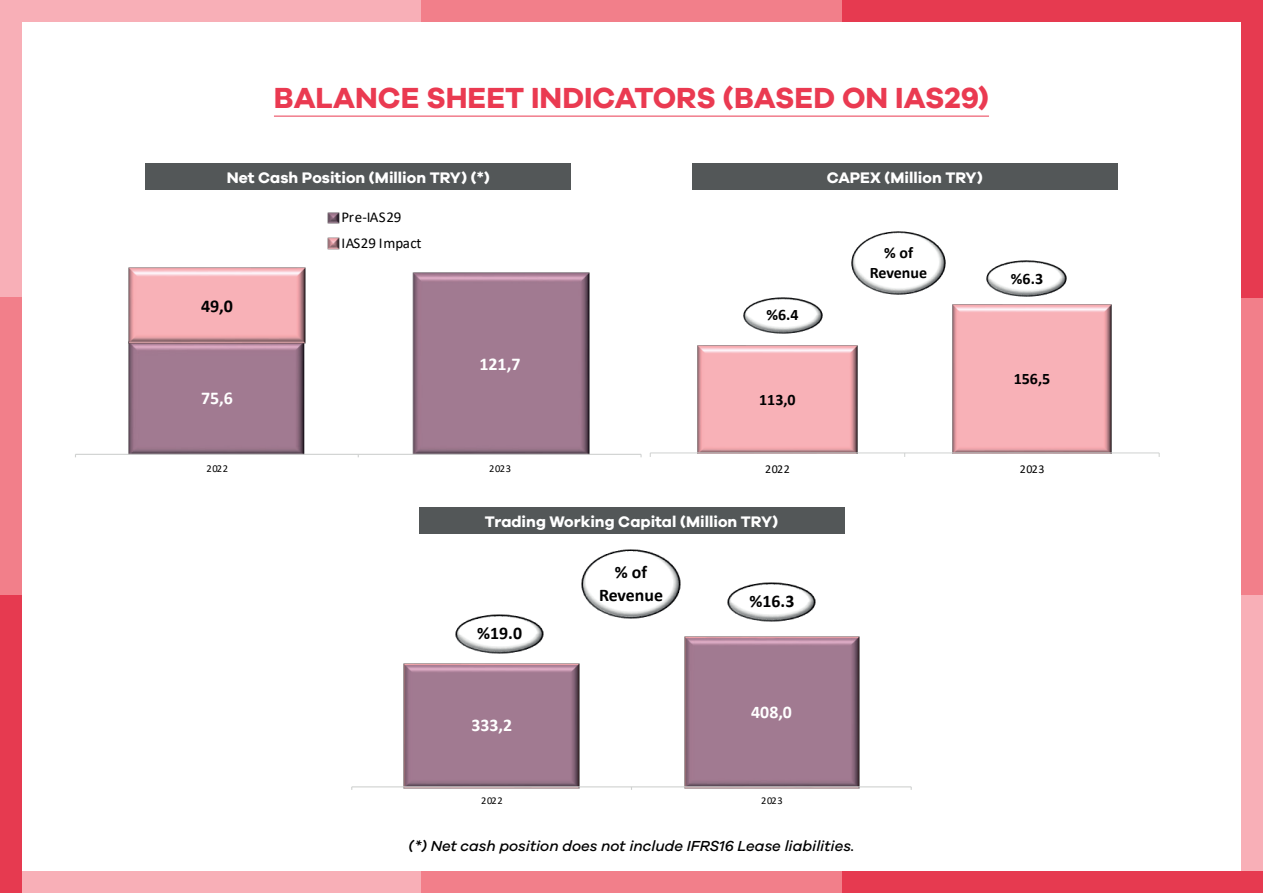
<style>
.page{position:relative;width:1263px;height:893px;background:#fff}
.page>*{position:absolute;margin:0;border:0;box-sizing:border-box;transform-origin:0 0}
.t1{font:700 30px "Galano Grotesque";color:#ea3a51}
.t2{font:700 18px "Calibri";color:#fff}
.t3{font:700 18px "Calibri";color:#000001}
.t4{font:700 17.85px/22.2px "Calibri";letter-spacing:.005em;color:#000001;text-align:center}
.t5{font:700 17.85px "Calibri";color:#fff}
.t6{font:700 16.05px/20px "Calibri";color:#000001;text-align:center}
.t7{font:700 15.75px "Galano Grotesque";color:#fff}
.t8{font:italic 500 15px "Galano Grotesque";color:#000001}
.t9{font:15px/25.5px "Calibri";color:#000001}
.t10{font:12px "Calibri";letter-spacing:.05em;color:#000001}
.t11{font:10.5px "Calibri";letter-spacing:.065em;color:#000001}
.t12{font:10.35px "Calibri";letter-spacing:.065em;color:#000001}
</style>
<div class="page">
<hr style="left:274px;top:116px;width:715px;height:1px;background:#ea3a51">
<div style="left:146px;top:163px;width:425px;height:27px;background:#535758"></div>
<div style="left:692px;top:163px;width:425px;height:27px;background:#535758"></div>
<div style="left:419px;top:507px;width:425px;height:27px;background:#535758"></div>
<div style="left:0;top:0;width:421px;height:21px;background:#f8afb7"></div>
<div style="left:0;top:872px;width:421px;height:21px;background:#f8afb7"></div>
<div style="left:0;top:0;width:21px;height:298px;background:#f8afb7"></div>
<div style="left:1242px;top:595px;width:21px;height:298px;background:#f8afb7"></div>
<div style="left:421px;top:0;width:421px;height:21px;background:#f27f8a"></div>
<div style="left:421px;top:872px;width:421px;height:21px;background:#f27f8a"></div>
<div style="left:0;top:298px;width:21px;height:297px;background:#f27f8a"></div>
<div style="left:1242px;top:298px;width:21px;height:297px;background:#f27f8a"></div>
<div style="left:842px;top:0;width:421px;height:21px;background:#e63a50"></div>
<div style="left:842px;top:872px;width:421px;height:21px;background:#e63a50"></div>
<div style="left:0;top:595px;width:21px;height:298px;background:#e63a50"></div>
<div style="left:1242px;top:0;width:21px;height:298px;background:#e63a50"></div>
<img style="left:327px;top:212px;width:13px;height:12px">
<svg style="left:327px;top:237px;width:13px;height:13px"></svg>
<img style="left:128px;top:272px;width:462px;height:182px">
<img style="left:128px;top:267px;width:178px;height:78px">
<hr style="left:75px;top:454px;width:566px;height:1px;background:#cfd1d0">
<img style="left:697px;top:345px;width:161px;height:109px">
<img style="left:951px;top:304px;width:161px;height:150px">
<hr style="left:650px;top:452px;width:509px;height:1px;background:#cfd1d0">
<img style="left:851px;top:231px;width:95px;height:64px">
<img style="left:743px;top:297px;width:80px;height:37px">
<img style="left:986px;top:260px;width:81px;height:37px">
<img style="left:403px;top:663px;width:177px;height:126px">
<img style="left:683px;top:636px;width:177px;height:153px">
<hr style="left:352px;top:786px;width:559px;height:1px;background:#cfd1d0">
<img style="left:581px;top:549px;width:100px;height:70px">
<img style="left:455px;top:614px;width:89px;height:40px">
<img style="left:727px;top:582px;width:89px;height:40px">
<h1 class="t1" style="left:274px;top:79px;width:716px">BALANCE SHEET INDICATORS (BASED ON IAS29)</h1>
<p class="t7" style="left:227px;top:168px;width:265px">Net Cash Position (Million TRY) (*)</p>
<p class="t7" style="left:827px;top:168px;width:157px">CAPEX (Million TRY)</p>
<p class="t3" style="left:201px;top:293px;width:33px">49,0</p>
<p class="t2" style="left:201px;top:385px;width:33px">75,6</p>
<p class="t9" style="left:341px;top:204px;width:82px">Pre-IAS29<br>IAS29 Impact</p>
<p class="t2" style="left:479px;top:351px;width:43px">121,7</p>
<p class="t6" style="left:766px;top:305px;width:34px">%6.4</p>
<p class="t6" style="left:759px;top:389px;width:38px">113,0</p>
<p class="t6" style="left:870px;top:243px;width:59px">% of<br>Revenue</p>
<p class="t6" style="left:1011px;top:268px;width:34px">%6.3</p>
<p class="t6" style="left:1014px;top:369px;width:38px">156,5</p>
<p class="t11" style="left:206px;top:461px;width:23px">2022</p>
<p class="t11" style="left:489px;top:461px;width:23px">2023</p>
<p class="t10" style="left:765px;top:461px;width:26px">2022</p>
<p class="t10" style="left:1020px;top:461px;width:26px">2023</p>
<p class="t7" style="left:485px;top:511px;width:295px">Trading Working Capital (Million TRY)</p>
<p class="t4" style="left:477px;top:622px;width:46px">%19.0</p>
<p class="t5" style="left:471px;top:713px;width:42px">333,2</p>
<p class="t4" style="left:599px;top:561px;width:65px">% of<br>Revenue</p>
<p class="t4" style="left:749px;top:590px;width:46px">%16.3</p>
<p class="t5" style="left:751px;top:699px;width:42px">408,0</p>
<p class="t12" style="left:481px;top:793px;width:23px">2022</p>
<p class="t12" style="left:761px;top:793px;width:23px">2023</p>
<p class="t8" style="left:409px;top:837px;width:447px">(*) Net cash position does not include IFRS16 Lease liabilities.</p>
</div>
